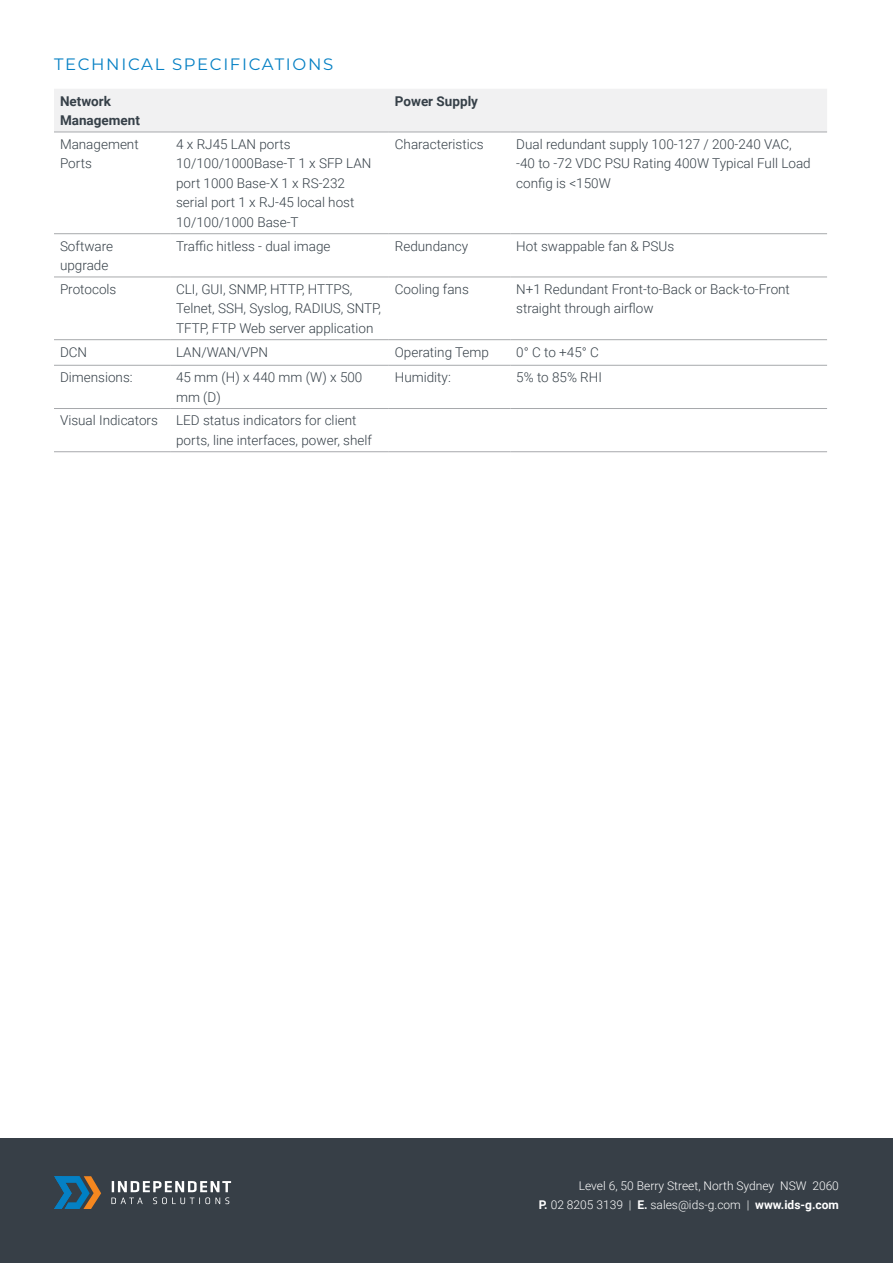
<style>
.page{position:relative;width:893px;height:1263px;background:#fff}
.page>*{position:absolute;margin:0;border:0;box-sizing:border-box;transform-origin:0 0}
.t1{font:16.5px "Montserrat";letter-spacing:.1em;color:#0580c4}
.t2{font:300 13.5px/19.5px "Roboto";color:#364048}
.t3{font:700 13.5px/19.5px "Roboto";color:#364048}
.t4{font:300 12px/19.5px "Roboto";color:#fff;text-align:right}
.s1{font-weight:700}
</style>
<div class="page">
<div style="left:0;top:1138px;width:893px;height:125px;background:#373f47"></div>
<svg style="left:111px;top:1181px;width:120px;height:23px"></svg>
<svg style="left:54px;top:1176px;width:47px;height:33px"></svg>
<div style="left:54px;top:89px;width:773px;height:43px;background:#f1f1f2"></div>
<hr style="left:170px;top:132px;width:219px;height:1px;background:#a7a9ac">
<hr style="left:389px;top:132px;width:121px;height:1px;background:#a7a9ac">
<hr style="left:510px;top:132px;width:317px;height:1px;background:#a7a9ac">
<hr style="left:54px;top:233px;width:116px;height:1px;background:#a7a9ac">
<hr style="left:170px;top:233px;width:219px;height:1px;background:#a7a9ac">
<hr style="left:389px;top:233px;width:121px;height:1px;background:#a7a9ac">
<hr style="left:510px;top:233px;width:317px;height:1px;background:#a7a9ac">
<hr style="left:54px;top:277px;width:116px;height:1px;background:#a7a9ac">
<hr style="left:170px;top:277px;width:219px;height:1px;background:#a7a9ac">
<hr style="left:389px;top:277px;width:121px;height:1px;background:#a7a9ac">
<hr style="left:510px;top:277px;width:317px;height:1px;background:#a7a9ac">
<hr style="left:170px;top:365px;width:219px;height:1px;background:#a7a9ac">
<hr style="left:389px;top:365px;width:121px;height:1px;background:#a7a9ac">
<hr style="left:510px;top:365px;width:317px;height:1px;background:#a7a9ac">
<hr style="left:170px;top:408px;width:219px;height:1px;background:#a7a9ac">
<hr style="left:389px;top:408px;width:121px;height:1px;background:#a7a9ac">
<hr style="left:510px;top:408px;width:317px;height:1px;background:#a7a9ac">
<hr style="left:170px;top:451px;width:219px;height:1px;background:#a7a9ac">
<hr style="left:389px;top:451px;width:121px;height:1px;background:#a7a9ac">
<hr style="left:510px;top:451px;width:317px;height:1px;background:#a7a9ac">
<hr style="left:54px;top:132px;width:116px;height:1px;background:#a7a9ac">
<hr style="left:54px;top:365px;width:116px;height:1px;background:#a7a9ac">
<hr style="left:54px;top:408px;width:116px;height:1px;background:#a7a9ac">
<hr style="left:54px;top:451px;width:116px;height:1px;background:#a7a9ac">
<hr style="left:54px;top:339px;width:116px;height:1px;background:#a7a9ac">
<hr style="left:170px;top:339px;width:219px;height:1px;background:#a7a9ac">
<hr style="left:389px;top:339px;width:121px;height:1px;background:#a7a9ac">
<hr style="left:510px;top:339px;width:317px;height:1px;background:#a7a9ac">
<p class="t1" style="left:54px;top:53px;width:281px">TECHNICAL SPECIFICATIONS</p>
<p class="t3" style="left:60px;top:91px;width:81px">Network<br>Management</p>
<p class="t3" style="left:395px;top:91px;width:85px">Power Supply</p>
<p class="t2" style="left:60px;top:134px;width:80px">Management<br>Ports</p>
<p class="t2" style="left:176px;top:134px;width:197px">4 x RJ45 LAN ports<br>10/100/1000Base-T 1 x SFP LAN port 1000 Base-X 1 x RS-232 serial port 1 x RJ-45 local host<br>10/100/1000 Base-T</p>
<p class="t2" style="left:395px;top:134px;width:90px">Characteristics</p>
<p class="t2" style="left:516px;top:134px;width:296px">Dual redundant supply 100-127 / 200-240 VAC, -40 to -72 VDC PSU Rating 400W Typical Full Load config is &lt;150W</p>
<p class="t2" style="left:60px;top:236px;width:55px">Software upgrade</p>
<p class="t2" style="left:176px;top:236px;width:156px">Traffic hitless - dual image</p>
<p class="t2" style="left:395px;top:236px;width:75px">Redundancy</p>
<p class="t2" style="left:516px;top:236px;width:159px">Hot swappable fan &amp; PSUs</p>
<p class="t2" style="left:60px;top:279px;width:58px">Protocols</p>
<p class="t2" style="left:176px;top:279px;width:206px">CLI, GUI, SNMP, HTTP, HTTPS,<br>Telnet, SSH, Syslog, RADIUS, SNTP,<br>TFTP, FTP Web server application</p>
<p class="t2" style="left:395px;top:279px;width:76px">Cooling fans</p>
<p class="t2" style="left:516px;top:279px;width:275px">N+1 Redundant Front-to-Back or Back-to-Front straight through airflow</p>
<p class="t2" style="left:60px;top:341px;width:29px">DCN</p>
<p class="t2" style="left:176px;top:341px;width:94px">LAN/WAN/VPN</p>
<p class="t2" style="left:395px;top:341px;width:96px">Operating Temp</p>
<p class="t2" style="left:516px;top:341px;width:84px">0° C to +45° C</p>
<p class="t2" style="left:60px;top:367px;width:74px">Dimensions:</p>
<p class="t2" style="left:176px;top:367px;width:188px">45 mm (H) x 440 mm (W) x 500 mm (D)</p>
<p class="t2" style="left:395px;top:367px;width:58px">Humidity:</p>
<p class="t2" style="left:516px;top:367px;width:87px">5% to 85% RHI</p>
<p class="t2" style="left:60px;top:410px;width:99px">Visual Indicators</p>
<p class="t2" style="left:176px;top:410px;width:197px">LED status indicators for client ports, line interfaces, power, shelf</p>
<p class="t4" style="left:539px;top:1175px;width:302px">Level 6, 50 Berry Street, North Sydney NSW 2060<br><span class="s1">P.</span> 02 8205 3139 | <span class="s1">E.</span> sales@ids-g.com | <span class="s1">www.ids-g.com</span></p>
</div>
